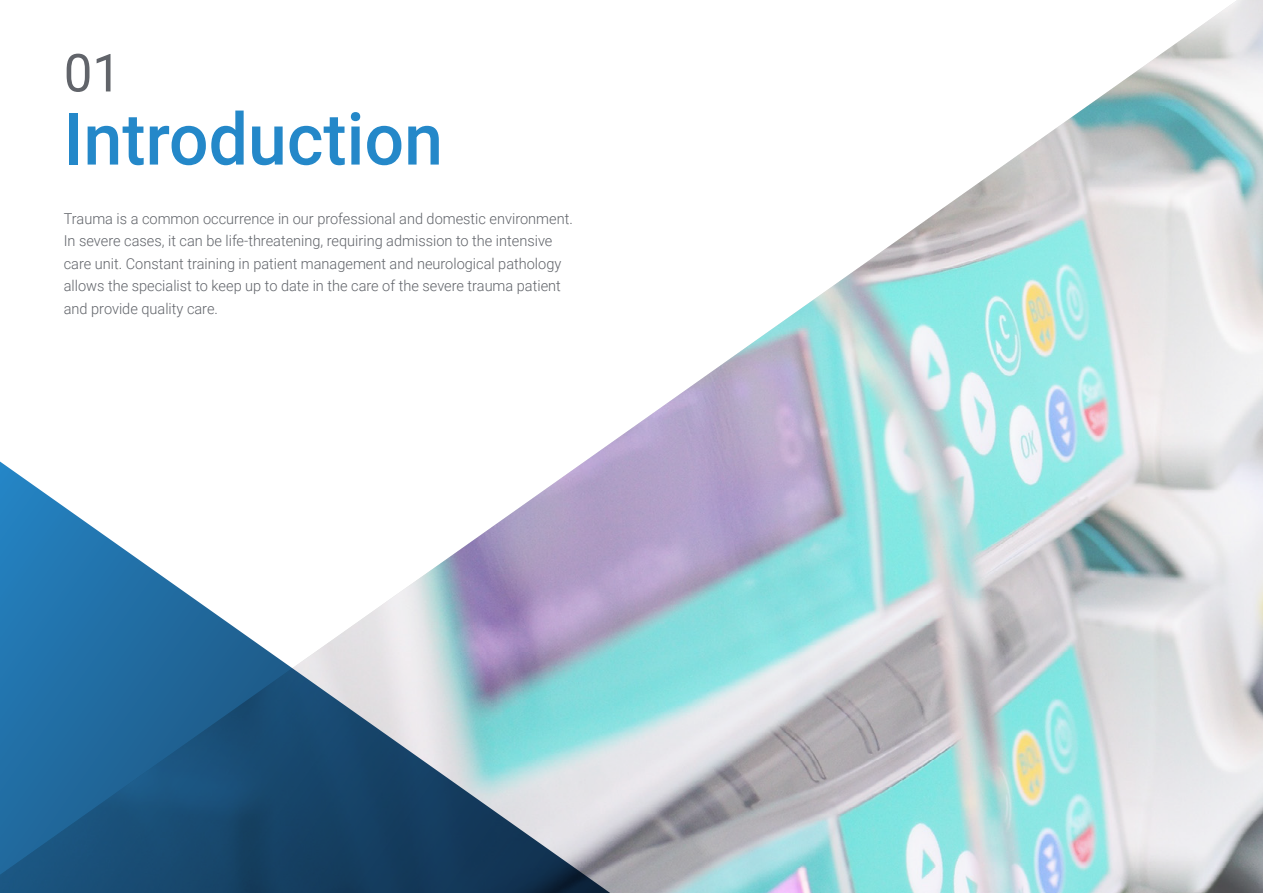
<style>
.page{position:relative;width:1263px;height:893px;background:#fff}
.page>*{position:absolute;margin:0;border:0;box-sizing:border-box;transform-origin:0 0}
.t1{font:500 72px "Roboto";color:#2488c9}
.t2{font:52.5px "Roboto";color:#61646a}
.t3{font:300 15px/22.5px "Roboto";color:#61646a}
</style>
<div class="page">
<img style="left:607px;top:0;width:656px;height:893px">
<svg style="left:0;top:446px;width:640px;height:447px"></svg>
<h2 class="t2" style="left:64px;top:36px;width:59px">01</h2>
<h1 class="t1" style="left:64px;top:89px;width:381px">Introduction</h1>
<p class="t3" style="left:64px;top:207px;width:510px">Trauma is a common occurrence in our professional and domestic environment.<br>In severe cases, it can be life-threatening, requiring admission to the intensive care unit. Constant training in patient management and neurological pathology allows the specialist to keep up to date in the care of the severe trauma patient and provide quality care.</p>
</div>
